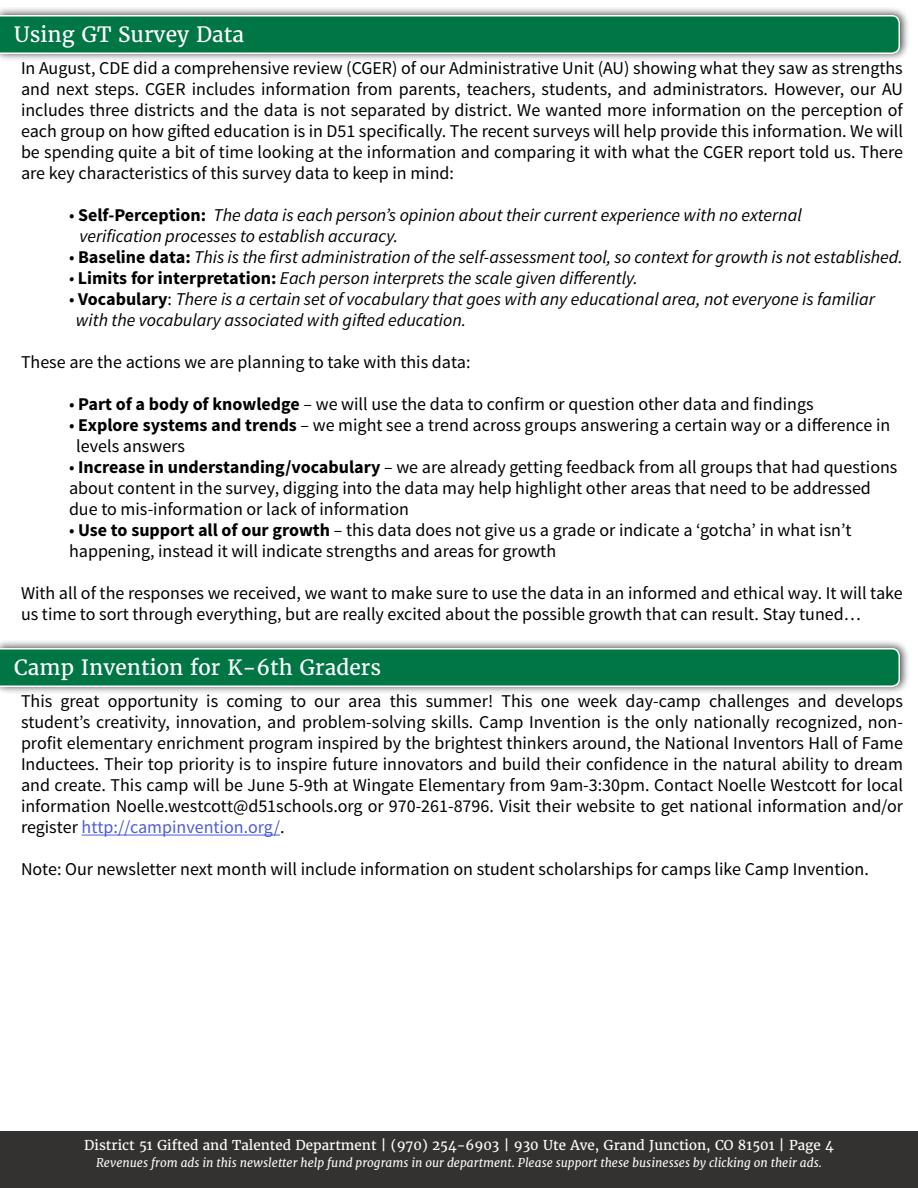
<style>
.page{position:relative;width:918px;height:1188px;background:#fff}
.page>*{position:absolute;margin:0;border:0;box-sizing:border-box;transform-origin:0 0}
.t1{font:21px "Merriweather";color:#fff}
.t2{font:18px/21px "Source Sans Pro";color:#000}
.t3{font:italic 18px/21px "Source Sans Pro";color:#000}
.t4{font:13.5px "Merriweather";color:#fff}
.t5{font:italic 12px "Merriweather";color:#fff}
.s1{font-style:normal}
.s2{font-weight:700;font-style:normal}
.s3{font-weight:700}
.s4{color:#4f5cd6}
</style>
<div class="page">
<div style="left:0;top:1131px;width:918px;height:57px;background:#333231"></div>
<div style="left:0;top:7px;width:910px;height:55px;background:#000;opacity:.75"></div>
<svg style="left:0;top:14px;width:901px;height:41px;background:#1b8256"></svg>
<hr style="left:82px;top:835px;width:198px;height:1px;background:#4f5cd6">
<div style="left:0;top:640px;width:910px;height:55px;background:#000;opacity:.75"></div>
<svg style="left:0;top:647px;width:901px;height:41px;background:#1b8256"></svg>
<p class="t1" style="left:14px;top:22px;width:232px">Using GT Survey Data</p>
<p class="t2" style="left:21px;top:58px;width:884px;text-align:justify">In August, CDE did a comprehensive review (CGER) of our Administrative Unit (AU) showing what they saw as strengths and next steps. CGER includes information from parents, teachers, students, and administrators. However, our AU includes three districts and the data is not separated by district. We wanted more information on the perception of each group on how gifted education is in D51 specifically. The recent surveys will help provide this information. We will be spending quite a bit of time looking at the information and comparing it with what the CGER report told us. There are key characteristics of this survey data to keep in mind:</p>
<p class="t3" style="left:79px;top:205px;width:724px;text-indent:-10px"><span class="s1">•</span> <span class="s2">Self-Perception:</span> The data is each person’s opinion about their current experience with no external verification processes to establish accuracy.</p>
<p class="t3" style="left:69px;top:247px;width:835px"><span class="s1">•</span> <span class="s2">Baseline data:</span> This is the first administration of the self-assessment tool, so context for growth is not established.</p>
<p class="t3" style="left:69px;top:268px;width:570px">• <span class="s2">Limits for interpretation:</span> Each person interprets the scale given differently.</p>
<p class="t3" style="left:76px;top:289px;width:801px;text-indent:-7px"><span class="s1">•</span> <span class="s2">Vocabulary</span><span class="s1">:</span> There is a certain set of vocabulary that goes with any educational area, not everyone is familiar with the vocabulary associated with gifted education.</p>
<p class="t2" style="left:21px;top:352px;width:451px">These are the actions we are planning to take with this data:</p>
<p class="t2" style="left:69px;top:394px;width:746px">• <span class="s3">Part of a body of knowledge</span> – we will use the data to confirm or question other data and findings</p>
<p class="t2" style="left:76px;top:415px;width:816px;text-indent:-7px">• <span class="s3">Explore systems and trends</span> – we might see a trend across groups answering a certain way or a difference in levels answers</p>
<p class="t2" style="left:69px;top:457px;width:830px">• <span class="s3">Increase in understanding/vocabulary</span> – we are already getting feedback from all groups that had questions about content in the survey, digging into the data may help highlight other areas that need to be addressed due to mis-information or lack of information</p>
<p class="t2" style="left:69px;top:520px;width:784px">• <span class="s3">Use to support all of our growth</span> – this data does not give us a grade or indicate a ‘gotcha’ in what isn’t happening, instead it will indicate strengths and areas for growth</p>
<p class="t2" style="left:21px;top:583px;width:883px">With all of the responses we received, we want to make sure to use the data in an informed and ethical way. It will take us time to sort through everything, but are really excited about the possible growth that can result. Stay tuned…</p>
<p class="t1" style="left:14px;top:655px;width:369px">Camp Invention for K-6th Graders</p>
<p class="t2" style="left:21px;top:691px;width:884px;text-align:justify">This great opportunity is coming to our area this summer! This one week day-camp challenges and develops student’s creativity, innovation, and problem-solving skills. Camp Invention is the only nationally recognized, non&shy;profit elementary enrichment program inspired by the brightest thinkers around, the National Inventors Hall of Fame Inductees. Their top priority is to inspire future innovators and build their confidence in the natural ability to dream and create. This camp will be June 5-9th at Wingate Elementary from 9am-3:30pm. Contact Noelle Westcott for local information Noelle.westcott@d51schools.org or 970-261-8796. Visit their website to get national information and/or register <span class="s4">http://campinvention.org/</span>.</p>
<p class="t2" style="left:21px;top:859px;width:849px">Note: Our newsletter next month will include information on student scholarships for camps like Camp Invention.</p>
<p class="t4" style="left:84px;top:1137px;width:751px">District 51 Gifted and Talented Department | (970) 254-6903 | 930 Ute Ave, Grand Junction, CO 81501 | Page 4</p>
<p class="t5" style="left:96px;top:1155px;width:727px">Revenues from ads in this newsletter help fund programs in our department. Please support these businesses by clicking on their ads.</p>
</div>
